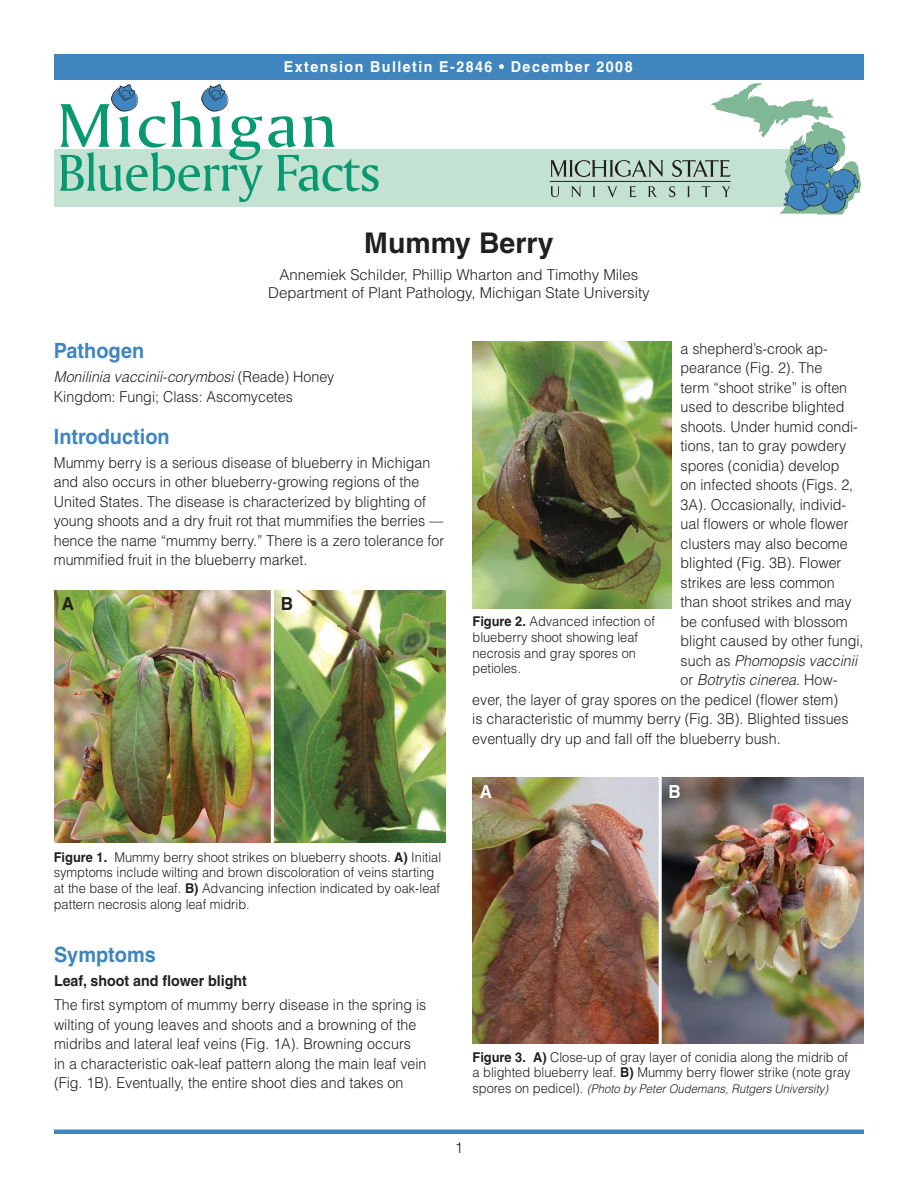
<style>
.page{position:relative;width:918px;height:1188px;background:#fff}
.page>*{position:absolute;margin:0;border:0;box-sizing:border-box;transform-origin:0 0}
.t1{font:700 28.5px "Helvetica";color:#231f20}
.Body_Copy{font:700 21px "Helvetica";color:#4185be;scale:.95 1}
.t2{font:700 18px "Helvetica";color:#231f20;scale:.95 1}
.t3{font:700 18px "Helvetica";color:#fff;scale:.95 1}
.Body_Copy-2{font:300 15px/19.5px "Helvetica";color:#231f20;scale:.95 1}
.Body_Copy-3{font:300 15px "Helvetica";color:#231f20}
.Body_Copy-4{font:italic 300 15px "Helvetica";color:#231f20;scale:.95 1}
.Headers{font:700 15px "Helvetica";letter-spacing:.1em;color:#fff;scale:.95 1}
.Body_Copy-5{font:700 15px "Helvetica";color:#231f20;scale:.95 1}
.Cutlines{font:300 13.5px/15.8px "Helvetica";color:#231f20;scale:.95 1}
.Cutlines-2{font:italic 300 12px "Helvetica";color:#231f20;scale:.95 1}
.s1{font-style:normal}
.s2{font-weight:700}
.s3{font-style:normal;font-size:13.5px}
</style>
<div class="page">
<div style="left:54px;top:54px;width:810px;height:26px;background:#4185be"></div>
<div style="left:54px;top:149px;width:758px;height:57px;background:#c3e2d2"></div>
<svg style="left:60px;top:84px;width:319px;height:118px"></svg>
<hr style="left:550px;top:181px;width:181px;height:1px;background:#231f20">
<svg style="left:550px;top:160px;width:113px;height:17px"></svg>
<svg style="left:550px;top:186px;width:9px;height:11px"></svg>
<svg style="left:571px;top:186px;width:10px;height:11px"></svg>
<svg style="left:593px;top:186px;width:2px;height:11px"></svg>
<svg style="left:607px;top:186px;width:10px;height:12px"></svg>
<svg style="left:629px;top:186px;width:7px;height:11px"></svg>
<svg style="left:648px;top:186px;width:9px;height:11px"></svg>
<svg style="left:669px;top:83px;width:192px;height:131px"></svg>
<hr style="left:54px;top:1130px;width:810px;height:4px;background:#4185be">
<img style="left:54px;top:591px;width:392px;height:252px">
<img style="left:472px;top:342px;width:200px;height:267px">
<img style="left:472px;top:778px;width:392px;height:265px">
<hr style="left:271px;top:589px;width:3px;height:254px;background:#fff">
<hr style="left:659px;top:776px;width:3px;height:269px;background:#fff">
<p class="Headers" style="left:284px;top:57px;width:369px">Extension Bulletin E-2846 • December 2008</p>
<p class="t1" style="left:364px;top:225px;width:191px">Mummy Berry</p>
<p class="Body_Copy-3" style="left:280px;top:265px;width:360px">Annemiek Schilder, Phillip Wharton and Timothy Miles</p>
<p class="Body_Copy-3" style="left:268px;top:283px;width:383px">Department of Plant Pathology, Michigan State University</p>
<p class="Body_Copy" style="left:54px;top:338px;width:97px">Pathogen</p>
<p class="Body_Copy-4" style="left:54px;top:368px;width:297px">Monilinia vaccinii-corymbosi <span class="s1">(Reade) Honey</span></p>
<p class="Body_Copy-2" style="left:54px;top:386px;width:253px">Kingdom: Fungi; Class: Ascomycetes</p>
<p class="Body_Copy" style="left:54px;top:424px;width:124px">Introduction</p>
<p class="Body_Copy-2" style="left:54px;top:452px;width:413px">Mummy berry is a serious disease of blueberry in Michigan and also occurs in other blueberry-growing regions of the United States. The disease is characterized by blighting of young shoots and a dry fruit rot that mummifies the berries — hence the name “mummy berry.” There is a zero tolerance for</p>
<p class="Body_Copy-2" style="left:54px;top:550px;width:268px">mummified fruit in the blueberry market.</p>
<p class="t2" style="left:62px;top:593px;width:14px">A</p>
<p class="t2" style="left:281px;top:593px;width:14px">B</p>
<p class="Body_Copy-2" style="left:681px;top:339px;width:157px">a shepherd’s-crook ap-</p>
<p class="Body_Copy-2" style="left:681px;top:358px;width:151px">pearance (Fig. 2). The</p>
<p class="Body_Copy-2" style="left:681px;top:378px;width:177px">term “shoot strike” is often</p>
<p class="Body_Copy-2" style="left:681px;top:397px;width:174px">used to describe blighted</p>
<p class="Body_Copy-2" style="left:681px;top:417px;width:188px">shoots. Under humid condi-</p>
<p class="Body_Copy-2" style="left:681px;top:436px;width:176px">tions, tan to gray powdery</p>
<p class="Body_Copy-2" style="left:681px;top:456px;width:169px">spores (conidia) develop</p>
<p class="Body_Copy-2" style="left:681px;top:475px;width:183px">on infected shoots (Figs. 2,</p>
<p class="Body_Copy-2" style="left:681px;top:495px;width:176px">3A). Occasionally, individ-</p>
<p class="Body_Copy-2" style="left:681px;top:514px;width:178px">ual flowers or whole flower</p>
<p class="Body_Copy-2" style="left:681px;top:534px;width:177px">clusters may also become</p>
<p class="Body_Copy-2" style="left:681px;top:553px;width:171px">blighted (Fig. 3B). Flower</p>
<p class="Body_Copy-2" style="left:681px;top:573px;width:164px">strikes are less common</p>
<p class="Body_Copy-2" style="left:681px;top:592px;width:182px">than shoot strikes and may</p>
<p class="Body_Copy-2" style="left:681px;top:612px;width:177px">be confused with blossom</p>
<p class="Body_Copy-2" style="left:681px;top:631px;width:194px">blight caused by other fungi,</p>
<p class="Body_Copy-4" style="left:681px;top:651px;width:187px"><span class="s1">such as</span> Phomopsis vaccinii</p>
<p class="Body_Copy-4" style="left:681px;top:671px;width:167px"><span class="s1">or</span> Botrytis cinerea<span class="s1">. How-</span></p>
<p class="Body_Copy-2" style="left:472px;top:690px;width:387px">ever, the layer of gray spores on the pedicel (flower stem)</p>
<p class="Body_Copy-2" style="left:472px;top:709px;width:398px">is characteristic of mummy berry (Fig. 3B). Blighted tissues</p>
<p class="Body_Copy-2" style="left:472px;top:729px;width:326px">eventually dry up and fall off the blueberry bush.</p>
<p class="Cutlines" style="left:472px;top:613px;width:194px"><span class="s2">Figure 2.</span> Advanced infection of</p>
<p class="Cutlines" style="left:472px;top:629px;width:176px">blueberry shoot showing leaf necrosis and gray spores on petioles.</p>
<p class="t3" style="left:480px;top:781px;width:14px">A</p>
<p class="t3" style="left:669px;top:781px;width:14px">B</p>
<p class="Cutlines" style="left:54px;top:849px;width:409px"><span class="s2">Figure 1.</span> Mummy berry shoot strikes on blueberry shoots. <span class="s2">A)</span> Initial</p>
<p class="Cutlines" style="left:54px;top:865px;width:408px">symptoms include wilting and brown discoloration of veins starting at the base of the leaf. <span class="s2">B)</span> Advancing infection indicated by oak-leaf</p>
<p class="Cutlines" style="left:54px;top:896px;width:208px">pattern necrosis along leaf midrib.</p>
<p class="Body_Copy" style="left:54px;top:942px;width:109px">Symptoms</p>
<p class="Body_Copy-5" style="left:54px;top:972px;width:205px">Leaf, shoot and flower blight</p>
<p class="Body_Copy-2" style="left:54px;top:995px;width:394px">The first symptom of mummy berry disease in the spring is wilting of young leaves and shoots and a browning of the midribs and lateral leaf veins (Fig. 1A). Browning occurs<br>in a characteristic oak-leaf pattern along the main leaf vein (Fig. 1B). Eventually, the entire shoot dies and takes on</p>
<p class="Cutlines" style="left:472px;top:1049px;width:400px"><span class="s2">Figure 3. A)</span> Close-up of gray layer of conidia along the midrib of a blighted blueberry leaf. <span class="s2">B)</span> Mummy berry flower strike (note gray</p>
<p class="Cutlines-2" style="left:472px;top:1081px;width:376px"><span class="s3">spores on pedicel).</span> (Photo by Peter Oudemans, Rutgers University)</p>
<p class="Body_Copy-3" style="left:455px;top:1138px;width:10px">1</p>
</div>
